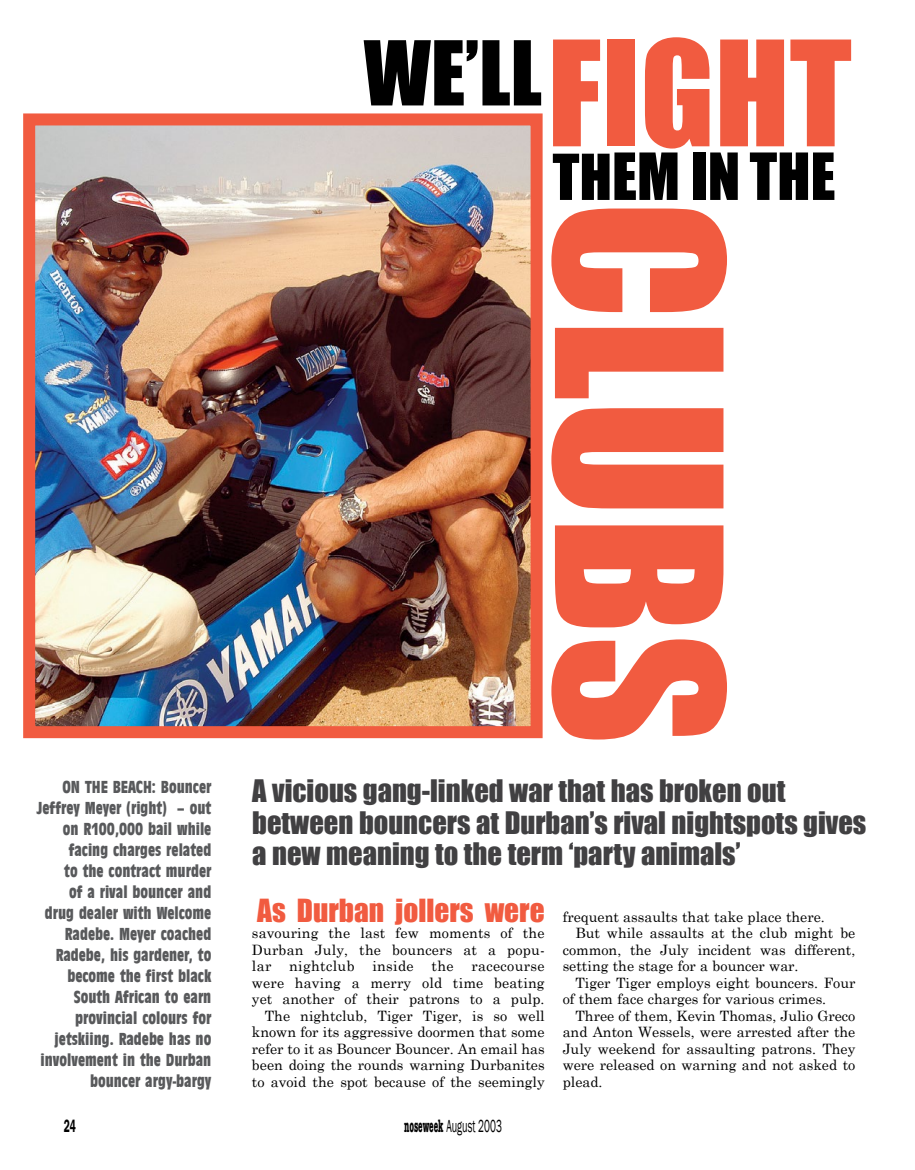
<style>
.page{position:relative;width:915px;height:1170px;background:#fff}
.page>*{position:absolute;margin:0;border:0;box-sizing:border-box;transform-origin:0 0}
.t1{font:213px "Impact";color:#f15b40}
.t2{font:135px "Impact";color:#f15b40}
.t3{font:82.5px "Impact";color:#000}
.t4{font:60px "Impact";color:#000}
.t5{font:29.25px "Impact";color:#f15b40}
.t6{font:28.5px/31.3px "Impact";color:#414042}
.t7{font:700 condensed 18px/21px "Antique Oli T";color:#58595b;text-align:right}
.t8{font:700 condensed 18px "American Typewriter";color:#000;scale:.56 1}
.t9{font:600 18px "Franklin Gothic";color:#000;scale:.56 1}
.t10{font:14.25px/16.5px "Century Schoolbook";color:#000;text-align:right}
.s1{font-size:58.5px}
.s2{font-family:"Franklin Gothic";font-weight:400;font-stretch:normal}
</style>
<div class="page">
<img style="left:36px;top:126px;width:493px;height:599px">
<div style="left:23px;top:113px;width:519px;height:625px;border:12px solid #f15b40"></div>
<p class="t7" style="left:37px;top:774px;width:176px">ON THE BEACH: Bouncer<br>Jeffrey Meyer (right) – out on R100,000 bail while facing charges related<br>to the contract murder<br>of a rival bouncer and drug dealer with Welcome<br>Radebe. Meyer coached<br>Radebe, his gardener, to become the first black<br>South African to earn provincial colours for jetskiing. Radebe has no involvement in the Durban bouncer argy-bargy</p>
<h3 class="t3" style="left:363px;top:22px;width:180px">WE’LL</h3>
<h2 class="t2" style="left:547px;top:10px;width:306px">FIGHT</h2>
<h3 class="t4" style="left:552px;top:139px;width:284px"><span class="s1">TH</span>EM IN THE</h3>
<h1 class="t1" style="left:769px;top:201px;width:545px;rotate:90deg">CLUBS</h1>
<h3 class="t6" style="left:252px;top:775px;width:615px">A vicious gang-linked war that has broken out between bouncers at Durban’s rival nightspots gives a new meaning to the term ‘party animals’</h3>
<h3 class="t5" style="left:257px;top:892px;width:289px">As Durban jollers were</h3>
<p class="t10" style="left:252px;top:924px;width:294px">savouring the last few moments of the Durban July, the bouncers at a popu&shy;lar nightclub inside the racecourse were having a merry old time beating yet another of their patrons to a pulp.<br>The nightclub, Tiger Tiger, is so well known for its aggressive doormen that some refer to it as Bouncer Bouncer. An email has been doing the rounds warning Durbanites to avoid the spot because of the seemingly</p>
<p class="t10" style="left:562px;top:908px;width:263px">frequent assaults that take place there.</p>
<p class="t10" style="left:575px;top:924px;width:281px">But while assaults at the club might be</p>
<p class="t10" style="left:562px;top:941px;width:294px">common, the July incident was different,</p>
<p class="t10" style="left:562px;top:957px;width:237px">setting the stage for a bouncer war.</p>
<p class="t10" style="left:575px;top:974px;width:281px">Tiger Tiger employs eight bouncers. Four</p>
<p class="t10" style="left:562px;top:990px;width:265px">of them face charges for various crimes.</p>
<p class="t10" style="left:575px;top:1007px;width:281px">Three of them, Kevin Thomas, Julio Greco</p>
<p class="t10" style="left:562px;top:1023px;width:294px">and Anton Wessels, were arrested after the</p>
<p class="t10" style="left:562px;top:1040px;width:294px">July weekend for assaulting patrons. They</p>
<p class="t10" style="left:562px;top:1056px;width:294px">were released on warning and not asked to</p>
<p class="t10" style="left:562px;top:1073px;width:41px">plead.</p>
<p class="t9" style="left:64px;top:1114px;width:23px">24</p>
<p class="t8" style="left:404px;top:1114px;width:176px">noseweek <span class="s2">August</span> <span class="s2">2003</span></p>
</div>
